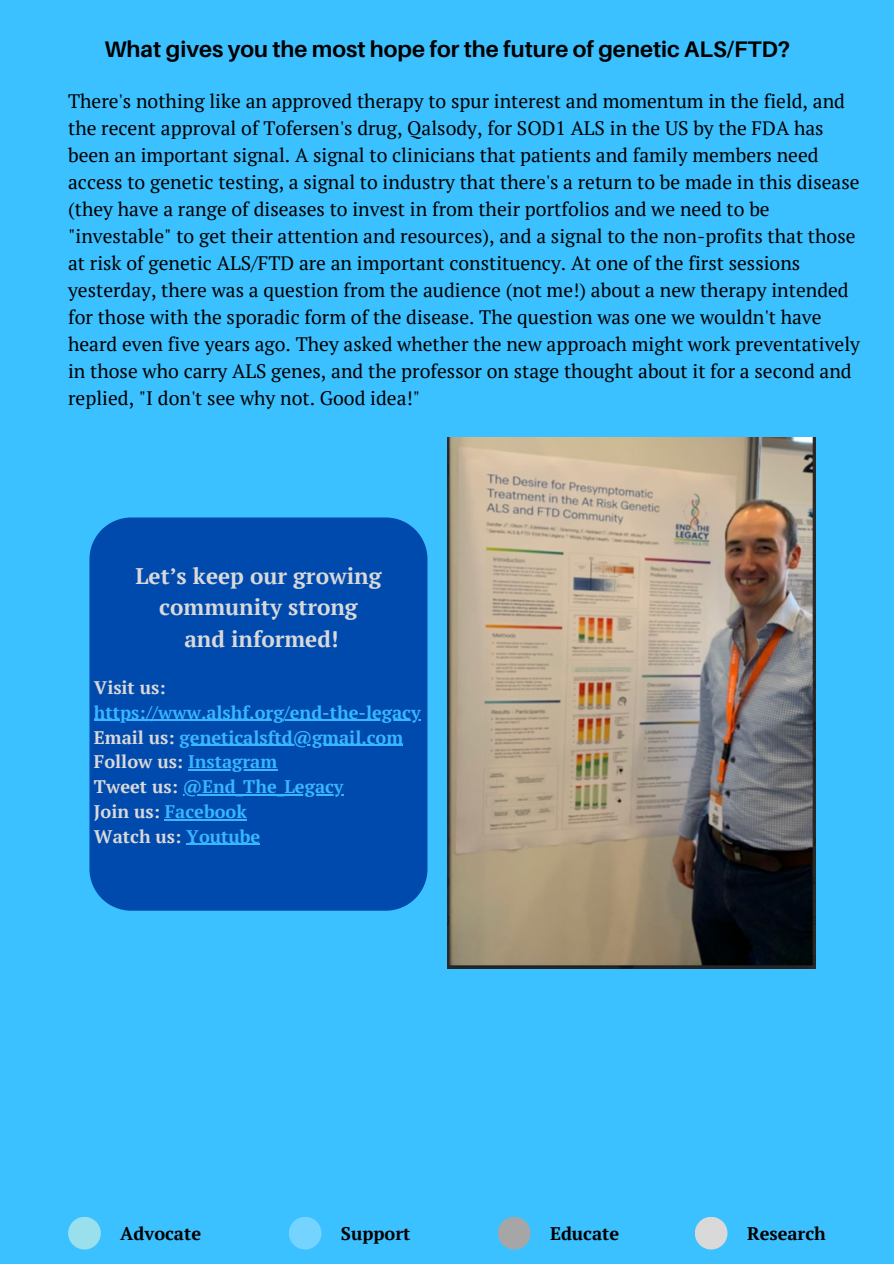
<style>
.page{position:relative;width:894px;height:1264px;background:#fff}
.page>*{position:absolute;margin:0;border:0;box-sizing:border-box;transform-origin:0 0}
.t1{font:700 22.5px "Aileron";color:#000}
.t2{font:700 22.5px/31.5px "PT Serif";color:#d9d9d9;text-align:center}
.t3{font:19.5px/27px "PT Serif";color:#000}
.t4{font:700 18.15px "PT Serif";color:#38b6ff}
.t5{font:700 18.15px "PT Serif";color:#d9d9d9}
.t6{font:700 18.15px "PT Serif";color:#000}
.s1{color:#d9d9d9}
.s2{color:#38b6ff}
</style>
<div class="page">
<div style="left:0;top:0;width:893px;height:1263px;background:#3bc1ff"></div>
<div style="left:289px;top:1216px;width:32px;height:33px;background:#75d4ff;border-radius:50%"></div>
<div style="left:497px;top:1216px;width:33px;height:33px;background:#a6a6a6;border-radius:50%"></div>
<div style="left:68px;top:1216px;width:33px;height:33px;background:#99dfec;border-radius:50%"></div>
<div style="left:694px;top:1216px;width:33px;height:33px;background:#d9d9d9;border-radius:50%"></div>
<div style="left:89px;top:517px;width:338px;height:393px;background:#004aad"></div>
<hr style="left:94px;top:720px;width:326px;height:1px;background:#38b6ff">
<hr style="left:180px;top:744px;width:223px;height:1px;background:#38b6ff">
<hr style="left:188px;top:769px;width:89px;height:1px;background:#38b6ff">
<hr style="left:183px;top:794px;width:160px;height:1px;background:#38b6ff">
<hr style="left:165px;top:819px;width:82px;height:1px;background:#38b6ff">
<hr style="left:186px;top:843px;width:74px;height:2px;background:#38b6ff">
<img style="left:447px;top:437px;width:368px;height:531px">
<p class="t1" style="left:104px;top:35px;width:687px">What gives you the most hope for the future of genetic ALS/FTD?</p>
<p class="t3" style="left:68px;top:87px;width:793px">There's nothing like an approved therapy to spur interest and momentum in the field, and the recent approval of Tofersen's drug, Qalsody, for SOD1 ALS in the US by the FDA has been an important signal. A signal to clinicians that patients and family members need access to genetic testing, a signal to industry that there's a return to be made in this disease (they have a range of diseases to invest in from their portfolios and we need to be "investable" to get their attention and resources), and a signal to the non-profits that those at risk of genetic ALS/FTD are an important constituency. At one of the first sessions yesterday, there was a question from the audience (not me!) about a new therapy intended for those with the sporadic form of the disease. The question was one we wouldn't have heard even five years ago. They asked whether the new approach might work preventatively in those who carry ALS genes, and the professor on stage thought about it for a second and replied, "I don't see why not. Good idea!"</p>
<p class="t2" style="left:135px;top:559px;width:247px">Let’s keep our growing community strong</p>
<p class="t2" style="left:184px;top:622px;width:156px">and informed!</p>
<p class="t5" style="left:94px;top:675px;width:73px">Visit us:</p>
<p class="t4" style="left:94px;top:700px;width:328px">https://www.alshf.org/end-the-legacy</p>
<p class="t4" style="left:94px;top:724px;width:310px"><span class="s1">Email us:</span> geneticalsftd@gmail.com</p>
<p class="t5" style="left:94px;top:749px;width:185px">Follow us: <span class="s2">Instagram</span></p>
<p class="t4" style="left:94px;top:774px;width:251px"><span class="s1">Tweet us:</span> @End_The_Legacy</p>
<p class="t4" style="left:94px;top:799px;width:154px"><span class="s1">Join us:</span> Facebook</p>
<p class="t5" style="left:94px;top:823px;width:168px">Watch us: <span class="s2">Youtube</span></p>
<p class="t6" style="left:120px;top:1220px;width:82px">Advocate</p>
<p class="t6" style="left:341px;top:1220px;width:71px">Support</p>
<p class="t6" style="left:550px;top:1220px;width:71px">Educate</p>
<p class="t6" style="left:746px;top:1220px;width:80px">Research</p>
</div>
